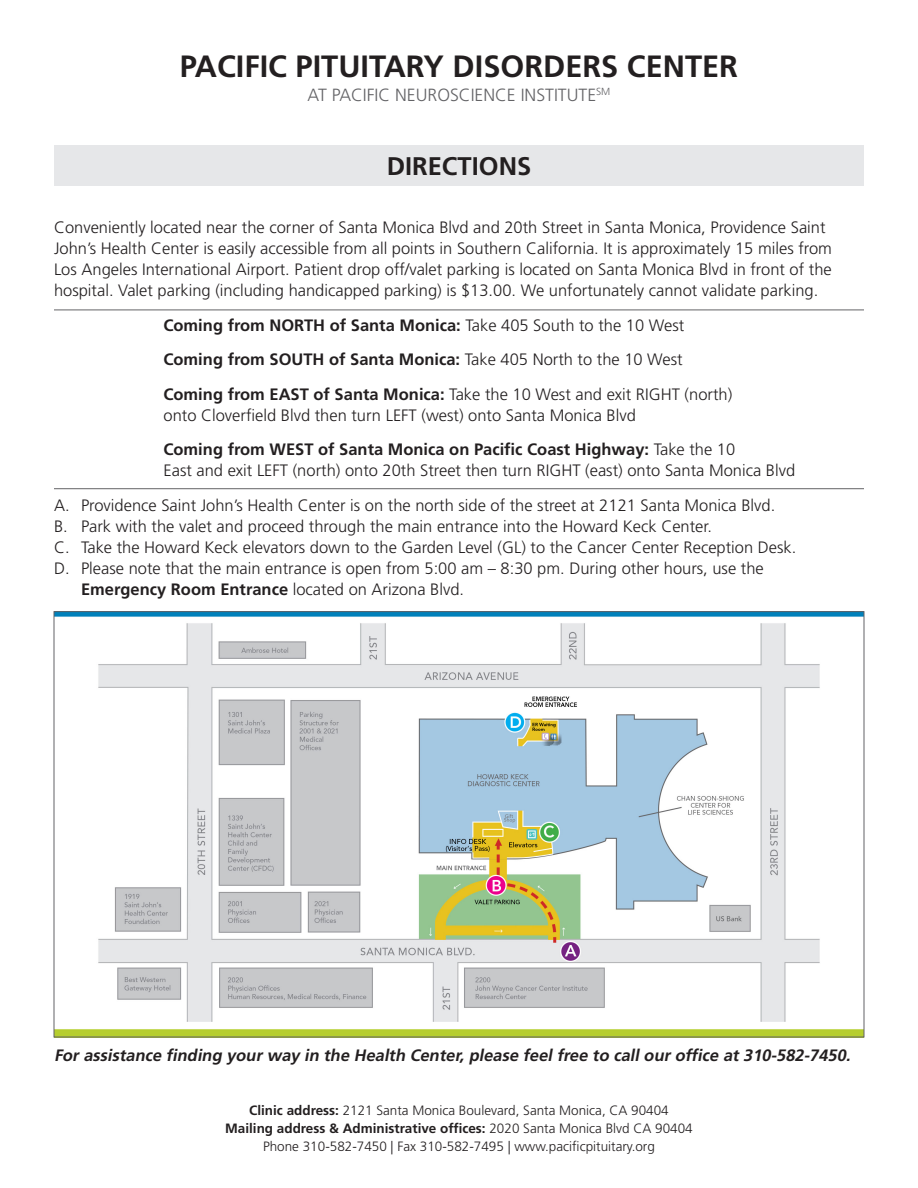
<style>
.page{position:relative;width:918px;height:1188px;background:#fff}
.page>*{position:absolute;margin:0;border:0;box-sizing:border-box;transform-origin:0 0}
.t1{font:700 30.75px "Frutiger LT Std";color:#231f20}
.t2{font:700 25.5px "Frutiger LT Std";color:#231f20}
.t3{font:300 17.7px "Frutiger LT Std";color:#636366}
.t4{font:300 16.5px/21px "Frutiger LT Std";color:#231f20}
.t5{font:700 16.5px "Frutiger LT Std";color:#231f20}
.t6{font:italic 700 16.5px "Frutiger LT Std";color:#231f20}
.t7{font:300 13.5px/18px "Frutiger LT Std";color:#231f20;text-align:center}
.s1{font-weight:300}
.s2{font-weight:700}
</style>
<div class="page">
<div style="left:54px;top:145px;width:810px;height:41px;background:#e6e7e9"></div>
<img style="left:56px;top:613px;width:806px;height:422px">
<hr style="left:54px;top:310px;width:810px;height:1px;background:#636366">
<hr style="left:54px;top:488px;width:810px;height:1px;background:#636366">
<h1 class="t1" style="left:180px;top:48px;width:560px">PACIFIC PITUITARY DISORDERS CENTER</h1>
<p class="t3" style="left:308px;top:85px;width:304px">AT PACIFIC NEUROSCIENCE INSTITUTE<sup>SM</sup></p>
<p class="t2" style="left:387px;top:151px;width:146px">DIRECTIONS</p>
<p class="t4" style="left:54px;top:217px;width:780px">Conveniently located near the corner of Santa Monica Blvd and 20th Street in Santa Monica, Providence Saint John’s Health Center is easily accessible from all points in Southern California. It is approximately 15 miles from Los Angeles International Airport. Patient drop off/valet parking is located on Santa Monica Blvd in front of the hospital. Valet parking (including handicapped parking) is $13.00. We unfortunately cannot validate parking.</p>
<p class="t5" style="left:164px;top:315px;width:522px">Coming from NORTH of Santa Monica: <span class="s1">Take 405 South to the 10 West</span></p>
<p class="t5" style="left:164px;top:350px;width:521px">Coming from SOUTH of Santa Monica: <span class="s1">Take 405 North to the 10 West</span></p>
<p class="t4" style="left:164px;top:384px;width:570px"><span class="s2">Coming from EAST of Santa Monica:</span> Take the 10 West and exit RIGHT (north) onto Cloverfield Blvd then turn LEFT (west) onto Santa Monica Blvd</p>
<p class="t4" style="left:164px;top:439px;width:633px"><span class="s2">Coming from WEST of Santa Monica on Pacific Coast Highway:</span> Take the 10<br>East and exit LEFT (north) onto 20th Street then turn RIGHT (east) onto Santa Monica Blvd</p>
<p class="t4" style="left:54px;top:495px;width:723px">A. Providence Saint John’s Health Center is on the north side of the street at 2121 Santa Monica Blvd.</p>
<p class="t4" style="left:54px;top:516px;width:660px">B. Park with the valet and proceed through the main entrance into the Howard Keck Center.</p>
<p class="t4" style="left:54px;top:537px;width:744px">C. Take the Howard Keck elevators down to the Garden Level (GL) to the Cancer Center Reception Desk.</p>
<p class="t4" style="left:81px;top:558px;width:684px;text-indent:-27px">D. Please note that the main entrance is open from 5:00 am – 8:30 pm. During other hours, use the<br><span class="s2">Emergency Room Entrance</span> located on Arizona Blvd.</p>
<p class="t6" style="left:54px;top:1046px;width:802px">For assistance finding your way in the Health Center, please feel free to call our office at 310-582-7450.</p>
<p class="t7" style="left:225px;top:1102px;width:469px"><span class="s2">Clinic address:</span> 2121 Santa Monica Boulevard, Santa Monica, CA 90404<br><span class="s2">Mailing address &amp; Administrative offices:</span> 2020 Santa Monica Blvd CA 90404<br>Phone 310-582-7450 | Fax 310-582-7495 | www.pacificpituitary.org</p>
</div>
